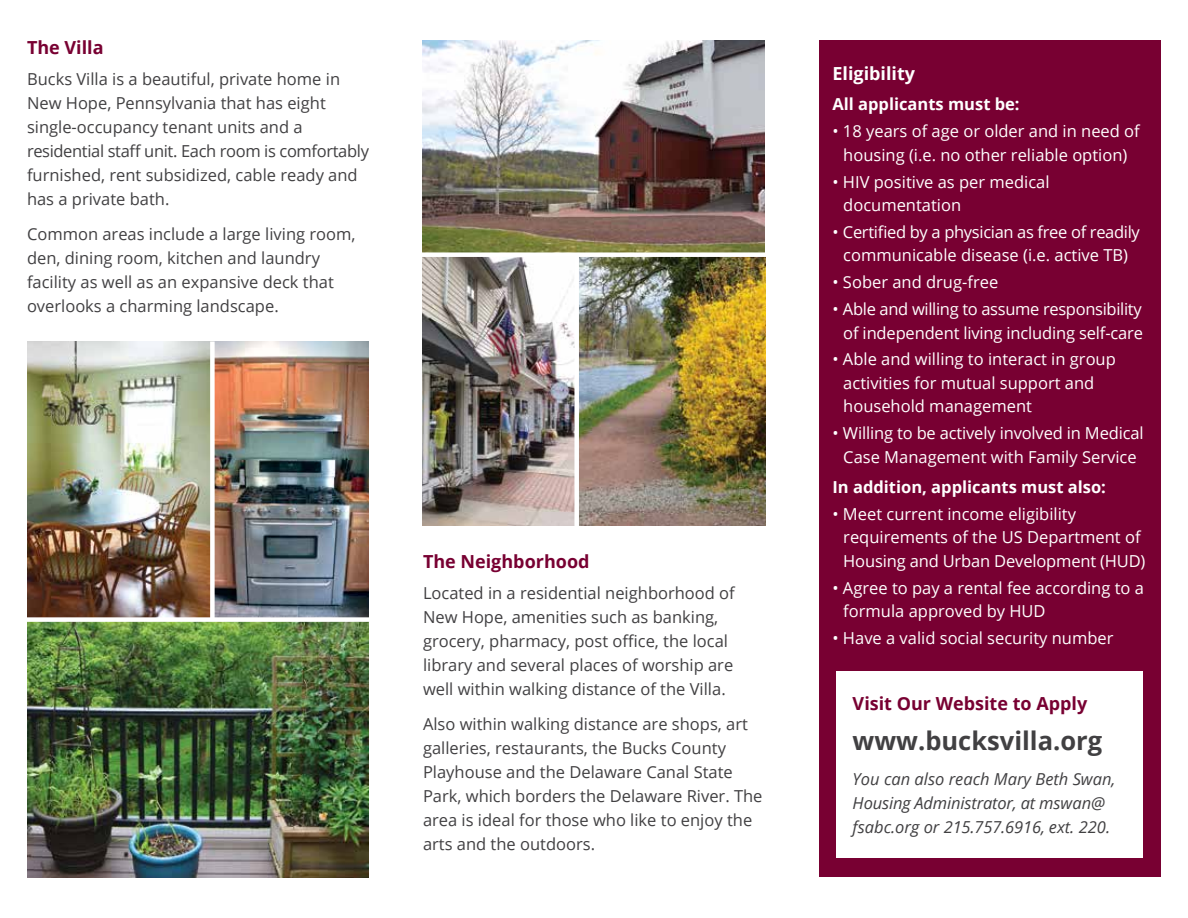
<style>
.page{position:relative;width:1188px;height:918px;background:#fff}
.page>*{position:absolute;margin:0;border:0;box-sizing:border-box;transform-origin:0 0}
.t1{font:700 25.5px "Open Sans";color:#414042}
.t2{font:700 18px "Open Sans";color:#780032}
.t3{font:700 18px "Open Sans";color:#fff}
.t4{font:16.5px/24px "Open Sans";color:#414042}
.t5{font:16.5px/23.5px "Open Sans";color:#fff}
.t6{font:italic 16.5px/24px "Open Sans";color:#414042}
.t7{font:16.5px/23.5px "Open Sans";letter-spacing:-.02em;color:#fff;text-align:center}
.t8{font:700 16.5px "Open Sans";color:#fff}
</style>
<div class="page">
<img style="left:27px;top:342px;width:342px;height:536px">
<div style="left:819px;top:40px;width:342px;height:838px;background:#780032"></div>
<div style="left:837px;top:672px;width:306px;height:186px;background:#fff"></div>
<img style="left:423px;top:257px;width:342px;height:268px">
<img style="left:423px;top:40px;width:342px;height:212px">
<div style="left:17px;top:617px;width:372px;height:5px;background:#fff"></div>
<div style="left:574px;top:255px;width:5px;height:278px;background:#fff"></div>
<div style="left:210px;top:342px;width:5px;height:278px;background:#fff"></div>
<p class="t2" style="left:27px;top:35px;width:78px">The Villa</p>
<p class="t4" style="left:27px;top:67px;width:343px">Bucks Villa is a beautiful, private home in New Hope, Pennsylvania that has eight single-occupancy tenant units and a residential staff unit. Each room is comfortably furnished, rent subsidized, cable ready and has a private bath.</p>
<p class="t4" style="left:27px;top:221px;width:330px">Common areas include a large living room, den, dining room, kitchen and laundry facility as well as an expansive deck that overlooks a charming landscape.</p>
<p class="t2" style="left:423px;top:549px;width:168px">The Neighborhood</p>
<p class="t4" style="left:423px;top:580px;width:313px">Located in a residential neighborhood of New Hope, amenities such as banking, grocery, pharmacy, post office, the local library and several places of worship are well within walking distance of the Villa.</p>
<p class="t4" style="left:423px;top:711px;width:341px">Also within walking distance are shops, art galleries, restaurants, the Bucks County Playhouse and the Delaware Canal State Park, which borders the Delaware River. The area is ideal for those who like to enjoy the arts and the outdoors.</p>
<p class="t3" style="left:832px;top:61px;width:84px">Eligibility</p>
<p class="t8" style="left:832px;top:93px;width:189px">All applicants must be:</p>
<p class="t5" style="left:832px;top:119px;width:309px;text-align:center">• 18 years of age or older and in need of housing (i.e. no other reliable option)</p>
<p class="t5" style="left:843px;top:169px;width:208px;text-indent:-11px">• HIV positive as per medical documentation</p>
<p class="t7" style="left:832px;top:220px;width:309px">• Certified by a physician as free of readily communicable disease (i.e. active TB)</p>
<p class="t5" style="left:832px;top:270px;width:167px">• Sober and drug-free</p>
<p class="t5" style="left:832px;top:297px;width:312px;text-align:right">• Able and willing to assume responsibility of independent living including self-care</p>
<p class="t5" style="left:843px;top:347px;width:274px;text-indent:-11px">• Able and willing to interact in group activities for mutual support and household management</p>
<p class="t5" style="left:832px;top:421px;width:313px;text-align:center">• Willing to be actively involved in Medical<br>Case Management with Family Service</p>
<p class="t8" style="left:832px;top:475px;width:275px">In addition, applicants must also:</p>
<p class="t5" style="left:843px;top:502px;width:304px;text-indent:-11px">• Meet current income eligibility requirements of the US Department of<br>Housing and Urban Development (HUD)</p>
<p class="t5" style="left:843px;top:576px;width:302px;text-indent:-11px">• Agree to pay a rental fee according to a formula approved by HUD</p>
<p class="t5" style="left:832px;top:626px;width:282px">• Have a valid social security number</p>
<p class="t2" style="left:853px;top:691px;width:236px">Visit Our Website to Apply</p>
<h1 class="t1" style="left:853px;top:723px;width:251px">www.bucksvilla.org</h1>
<p class="t6" style="left:853px;top:767px;width:264px">You can also reach Mary Beth Swan,<br>Housing Administrator, at mswan@ fsabc.org or 215.757.6916, ext. 220.</p>
</div>
